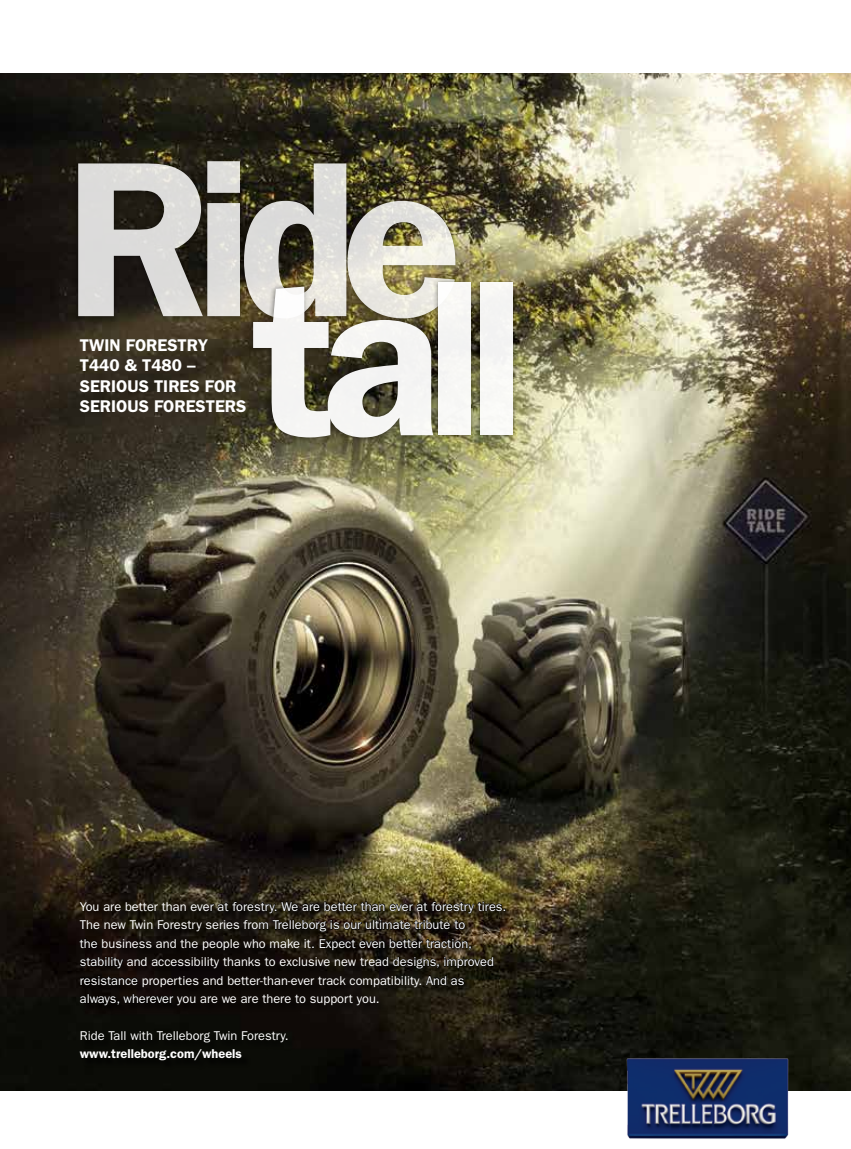
<style>
.page{position:relative;width:851px;height:1149px;background:#fff}
.page>*{position:absolute;margin:0;border:0;box-sizing:border-box;transform-origin:0 0}
.t1{font:600 222.45px "ITC Franklin Gothic Std";letter-spacing:-.07em;color:#fff}
.t2{font:600 16.95px/20.4px "ITC Franklin Gothic Std";color:#fff}
.t3{font:12.75px/18.5px "ITC Franklin Gothic Std";color:#fff}
.t4{font:600 12.75px "ITC Franklin Gothic Std";color:#fff}
.s1{color:#000}
</style>
<div class="page">
<img style="left:0;top:74px;width:850px;height:1015px">
<div style="left:81px;top:902px;width:434px;height:167px;background:#000;opacity:.8"></div>
<img style="left:619px;top:1032px;width:173px;height:107px">
<div style="left:71px;top:155px;width:391px;height:170px;background:#000;opacity:.5"></div>
<div style="left:247px;top:277px;width:270px;height:165px;background:#000;opacity:.5"></div>
<h1 class="t1" style="left:64px;top:108px;width:400px">Ride</h1>
<h1 class="t1" style="left:252px;top:227px;width:275px">tall</h1>
<h2 class="t2" style="left:80px;top:335px;width:168px">TWIN FORESTRY<br>T440 &amp; T480 –<br>SERIOUS TIRES FOR<br>SERIOUS FORESTERS</h2>
<p class="t3" style="left:80px;top:897px;width:428px">You are better than eve<span class="s1">r at forestry. We are better than ever at forestry tires.<br></span>The new Twin Forestry series fro<span class="s1">m Trelleborg is our ultimate tribute to<br>the</span> business and the people who make it<span class="s1">. Expect even better traction, stability</span> and accessibility thanks to exclusive new trea<span class="s1">d designs, improved resistance</span> properties and better-than-ever track compatibility. <span class="s1">And as always, wherever</span> you are we are there to support you.</p>
<p class="t3" style="left:80px;top:1026px;width:210px">Ride Tall with Trelleborg Twin Forestry.</p>
<p class="t4" style="left:80px;top:1046px;width:164px">www.trelleborg.com/wheels</p>
</div>
